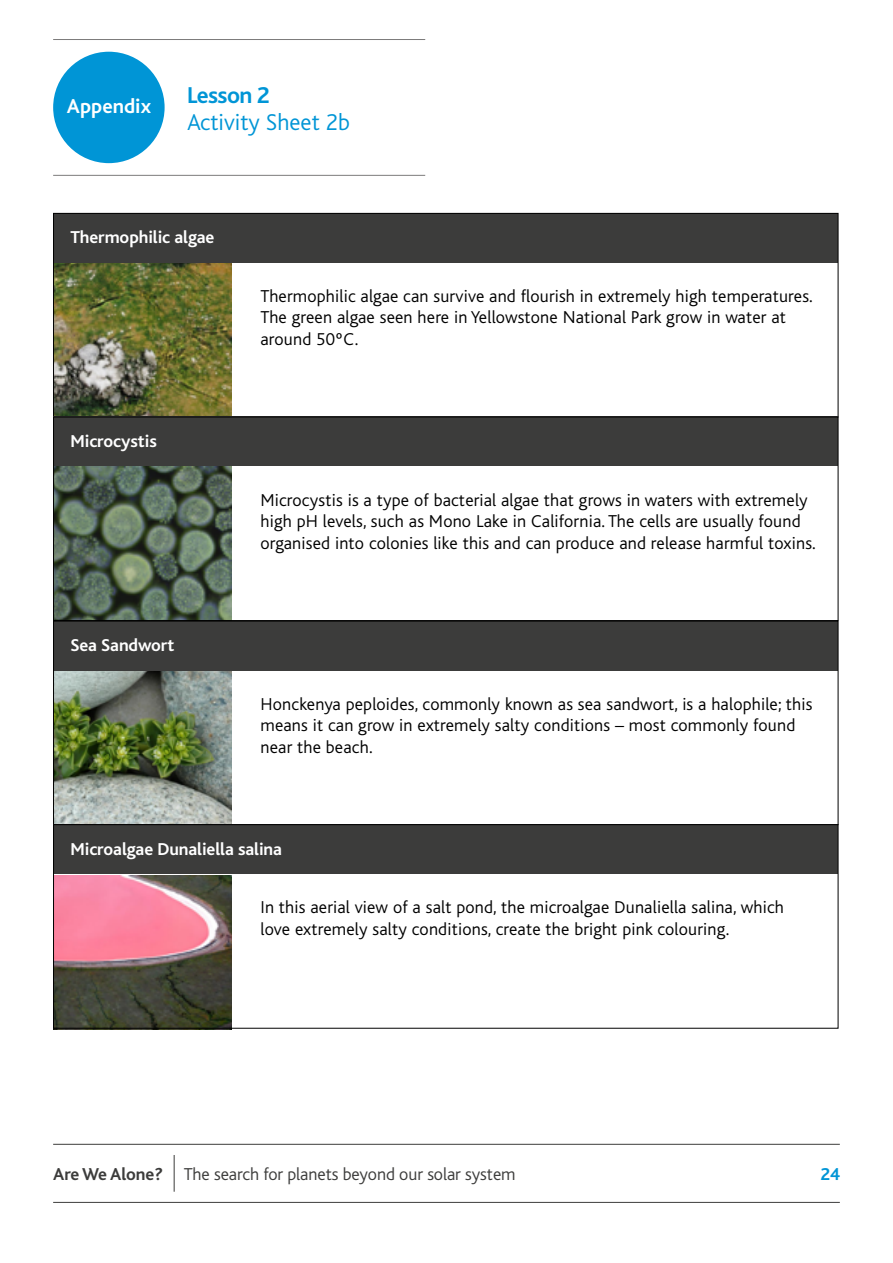
<style>
.page{position:relative;width:893px;height:1263px;background:#fff}
.page>*{position:absolute;margin:0;border:0;box-sizing:border-box;transform-origin:0 0}
.t1{font:300 24px "Bliss";color:#0095d6}
.t2{font:700 24px "Bliss";letter-spacing:-.025em;color:#0095d6}
.t3{font:700 21px "Bliss";color:#fff}
.t4{font:300 18px/21.6px "Bliss";letter-spacing:.01em;color:#000}
.t5{font:700 18px "Bliss";letter-spacing:-.005em;color:#fff}
.t6{font:300 18px "Bliss";letter-spacing:-.005em;color:#3c3c3b}
.t7{font:700 18px "Bliss";color:#0095d6}
.s1{font-weight:700}
</style>
<div class="page">
<hr style="left:53px;top:1144px;width:787px;height:1px;background:#3c3c3b">
<hr style="left:53px;top:1202px;width:787px;height:1px;background:#3c3c3b">
<hr style="left:174px;top:1155px;width:1px;height:37px;background:#3c3c3b">
<img style="left:55px;top:263px;width:177px;height:152px">
<img style="left:55px;top:466px;width:177px;height:153px">
<img style="left:55px;top:670px;width:177px;height:153px">
<img style="left:53px;top:875px;width:179px;height:155px">
<div style="left:54px;top:213px;width:784px;height:50px;background:#3c3c3b"></div>
<div style="left:53px;top:213px;width:785px;height:204px;border:1px solid #000"></div>
<div style="left:54px;top:621px;width:784px;height:49px;background:#3c3c3b"></div>
<div style="left:54px;top:417px;width:784px;height:49px;background:#3c3c3b"></div>
<div style="left:53px;top:417px;width:785px;height:204px;border:1px solid #000"></div>
<div style="left:54px;top:824px;width:784px;height:50px;background:#3c3c3b"></div>
<div style="left:53px;top:824px;width:785px;height:204px;border:1px solid #000"></div>
<hr style="left:53px;top:175px;width:372px;height:1px;background:#7c7b7b">
<hr style="left:53px;top:39px;width:372px;height:1px;background:#7c7b7b">
<div style="left:53px;top:52px;width:112px;height:111px;background:#0095d6;border-radius:50%"></div>
<p class="t3" style="left:67px;top:95px;width:86px">Appendix</p>
<h1 class="t2" style="left:187px;top:82px;width:84px">Lesson 2</h1>
<h1 class="t1" style="left:187px;top:109px;width:165px">Activity Sheet 2b</h1>
<p class="t5" style="left:71px;top:228px;width:145px">Thermophilic algae</p>
<p class="t5" style="left:71px;top:432px;width:88px">Microcystis</p>
<p class="t5" style="left:71px;top:636px;width:105px">Sea Sandwort</p>
<p class="t4" style="left:260px;top:285px;width:554px">Thermophilic algae can survive and flourish in extremely high temperatures.<br>The green algae seen here in Yellowstone National Park grow in water at around 50ºC.</p>
<p class="t4" style="left:260px;top:489px;width:557px">Microcystis is a type of bacterial algae that grows in waters with extremely high pH levels, such as Mono Lake in California. The cells are usually found organised into colonies like this and can produce and release harmful toxins.</p>
<p class="t4" style="left:260px;top:693px;width:554px">Honckenya peploides, commonly known as sea sandwort, is a halophile; this means it can grow in extremely salty conditions – most commonly found near the beach.</p>
<p class="t5" style="left:71px;top:839px;width:213px">Microalgae Dunaliella salina</p>
<p class="t4" style="left:260px;top:897px;width:525px">In this aerial view of a salt pond, the microalgae Dunaliella salina, which love extremely salty conditions, create the bright pink colouring.</p>
<p class="t6" style="left:53px;top:1165px;width:464px"><span class="s1">Are We Alone?</span> The search for planets beyond our solar system</p>
<p class="t7" style="left:820px;top:1165px;width:21px">24</p>
</div>
